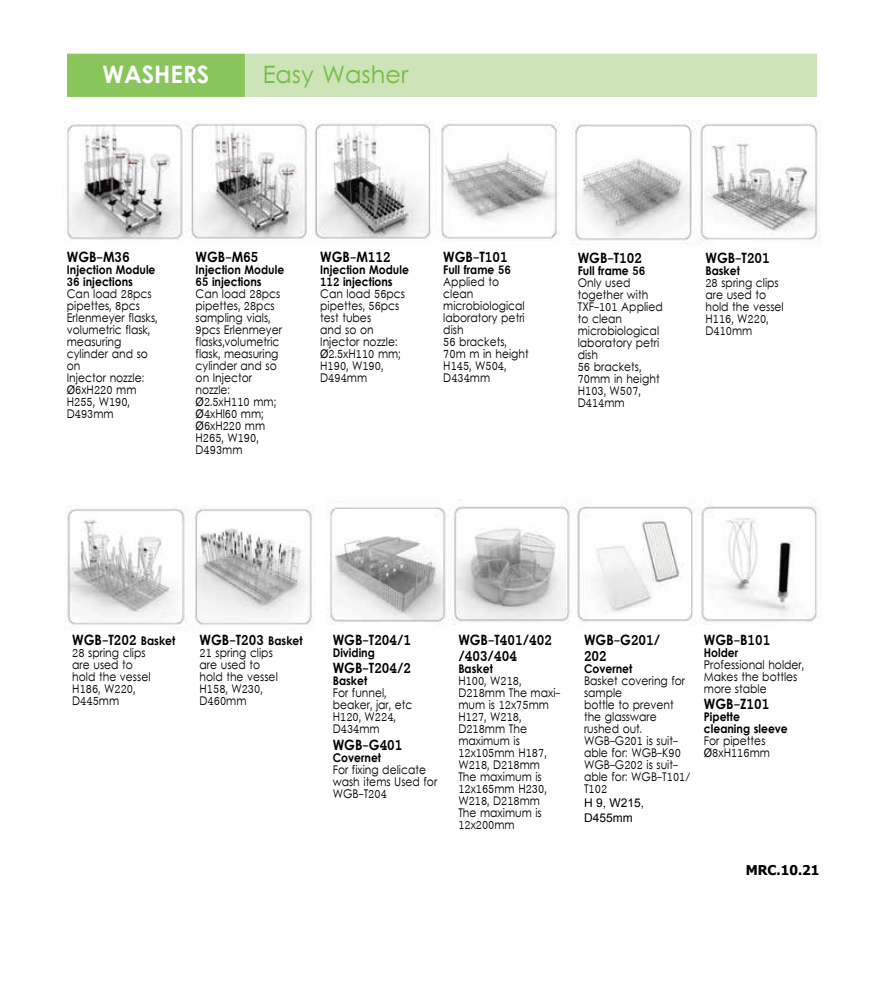
<style>
.page{position:relative;width:893px;height:1004px;background:#fff}
.page>*{position:absolute;margin:0;border:0;box-sizing:border-box;transform-origin:0 0}
.t1{font:24px "Levenim";color:#72bf44}
.t2{font:24px "Levenim MT Bold";color:#fff}
.t3{font:14.25px/16.5px "Levenim MT Bold";color:#000;scale:.9 1}
.t4{font:700 13.5px "Tahoma";color:#000}
.t5{font:12px/12px "Levenim";color:#000;scale:.9 1}
.t6{font:12px/12px "Levenim MT Bold";color:#000;scale:.9 1}
.t7{font:12px/14.4px "Arial";color:#000}
.s1{font-family:"Arial"}
.s2{font-size:12px}
</style>
<div class="page">
<div style="left:67px;top:54px;width:750px;height:43px;background:#cce4b7"></div>
<div style="left:67px;top:54px;width:178px;height:43px;background:#88c65b"></div>
<img style="left:571px;top:122px;width:250px;height:123px">
<img style="left:64px;top:121px;width:496px;height:119px">
<img style="left:326px;top:500px;width:493px;height:124px">
<img style="left:67px;top:505px;width:248px;height:125px">
<h1 class="t2" style="left:102px;top:61px;width:109px">WASHERS</h1>
<h1 class="t1" style="left:263px;top:61px;width:147px">Easy Washer</h1>
<p class="t3" style="left:67px;top:250px;width:71px">WGB-M36</p>
<p class="t6" style="left:67px;top:265px;width:100px">Injection Module<br>36 injections</p>
<p class="t5" style="left:67px;top:288px;width:102px">Can load 28pcs pipettes, 8pcs<br>Erlenmeyer flasks, volumetric flask, measuring cylinder and so on<br>Injector nozzle:<br><span class="s1">Ø</span>6xH220 mm<br>H255, W190,<br>D493mm</p>
<p class="t3" style="left:196px;top:250px;width:71px">WGB-M65</p>
<p class="t6" style="left:196px;top:265px;width:100px">Injection Module<br>65 injections</p>
<p class="t5" style="left:196px;top:288px;width:97px">Can load 28pcs pipettes, 28pcs sampling vials,<br>9pcs Erlenmeyer flasks,volumetric flask, measuring cylinder and so on Injector nozzle:<br><span class="s1">Ø</span>2.5xH110 mm;<br><span class="s1">Ø</span>4xHl60 mm;<br><span class="s1">Ø</span>6xH220 mm<br>H265, W190,<br>D493mm</p>
<p class="t3" style="left:320px;top:250px;width:80px">WGB-M112</p>
<p class="t6" style="left:320px;top:265px;width:100px">Injection Module<br>112 injections</p>
<p class="t5" style="left:320px;top:288px;width:96px">Can load 56pcs pipettes, 56pcs test tubes<br>and so on<br>Injector nozzle:<br><span class="s1">Ø</span>2.5xH110 mm;<br>H190, W190,<br>D494mm</p>
<p class="t3" style="left:443px;top:250px;width:73px">WGB-T101</p>
<p class="t6" style="left:443px;top:265px;width:76px">Full frame 56</p>
<p class="t5" style="left:443px;top:276px;width:96px">Applied to clean microbiological laboratory petri dish<br>56 brackets,<br>70m m in height<br>H145, W504,<br>D434mm</p>
<p class="t3" style="left:578px;top:251px;width:73px">WGB-T102</p>
<p class="t6" style="left:578px;top:266px;width:76px">Full frame 56</p>
<p class="t5" style="left:578px;top:278px;width:96px">Only used together with<br>TXF-101 Applied to clean microbiological laboratory petri dish<br>56 brackets,<br>70mm in height<br>H103, W507,<br>D414mm</p>
<p class="t3" style="left:705px;top:251px;width:73px">WGB-T201</p>
<p class="t6" style="left:705px;top:266px;width:40px">Basket</p>
<p class="t5" style="left:705px;top:278px;width:88px">28 spring clips are used to hold the vessel<br>H116, W220,<br>D410mm</p>
<p class="t3" style="left:72px;top:632px;width:116px">WGB-T202 <span class="s2">Basket</span></p>
<p class="t5" style="left:72px;top:647px;width:88px">28 spring clips are used to hold the vessel<br>H186, W220,<br>D445mm</p>
<p class="t3" style="left:200px;top:632px;width:116px">WGB-T203 <span class="s2">Basket</span></p>
<p class="t5" style="left:200px;top:647px;width:88px">21 spring clips are used to hold the vessel<br>H158, W230,<br>D460mm</p>
<p class="t3" style="left:333px;top:632px;width:89px">WGB-T204/1</p>
<p class="t6" style="left:333px;top:647px;width:48px">Dividing</p>
<p class="t3" style="left:333px;top:661px;width:89px">WGB-T204/2</p>
<p class="t6" style="left:333px;top:675px;width:40px">Basket</p>
<p class="t5" style="left:333px;top:687px;width:90px">For funnel, beaker, jar, etc<br>H120, W224,<br>D434mm</p>
<p class="t3" style="left:333px;top:737px;width:79px">WGB-G401</p>
<p class="t6" style="left:333px;top:752px;width:55px">Covernet</p>
<p class="t5" style="left:333px;top:764px;width:118px">For fixing delicate wash items Used for<br>WGB-T204</p>
<p class="t3" style="left:458px;top:632px;width:106px">WGB-T401/402 /403/404</p>
<p class="t6" style="left:458px;top:663px;width:40px">Basket</p>
<p class="t5" style="left:458px;top:675px;width:115px">H100, W218,<br>D218mm The maxi&shy;mum is 12x75mm<br>H127, W218,<br>D218mm The maximum is<br>12x105mm H187,<br>W218, D218mm<br>The maximum is<br>12x165mm H230,<br>W218, D218mm<br>The maximum is<br>12x200mm</p>
<p class="t3" style="left:584px;top:632px;width:86px">WGB-G201/<br>202</p>
<p class="t6" style="left:584px;top:663px;width:55px">Covernet</p>
<p class="t5" style="left:584px;top:675px;width:120px">Basket covering for sample<br>bottle to prevent the glassware rushed out.<br>WGB-G201 is suit&shy;able for: WGB-K90<br>WGB-G202 is suit&shy;able for: WGB-T101/<br>T102</p>
<p class="t7" style="left:584px;top:796px;width:62px">H 9, W215,<br>D455mm</p>
<p class="t3" style="left:704px;top:632px;width:75px">WGB-B101</p>
<p class="t6" style="left:704px;top:647px;width:40px">Holder</p>
<p class="t5" style="left:704px;top:659px;width:113px">Professional holder,<br>Makes the bottles more stable</p>
<p class="t3" style="left:704px;top:697px;width:74px">WGB-Z101</p>
<p class="t6" style="left:704px;top:711px;width:95px">Pipette cleaning sleeve</p>
<p class="t5" style="left:704px;top:735px;width:75px">For pipettes<br><span class="s1">Ø</span>8xH116mm</p>
<p class="t4" style="left:746px;top:860px;width:75px">MRC.10.21</p>
</div>
